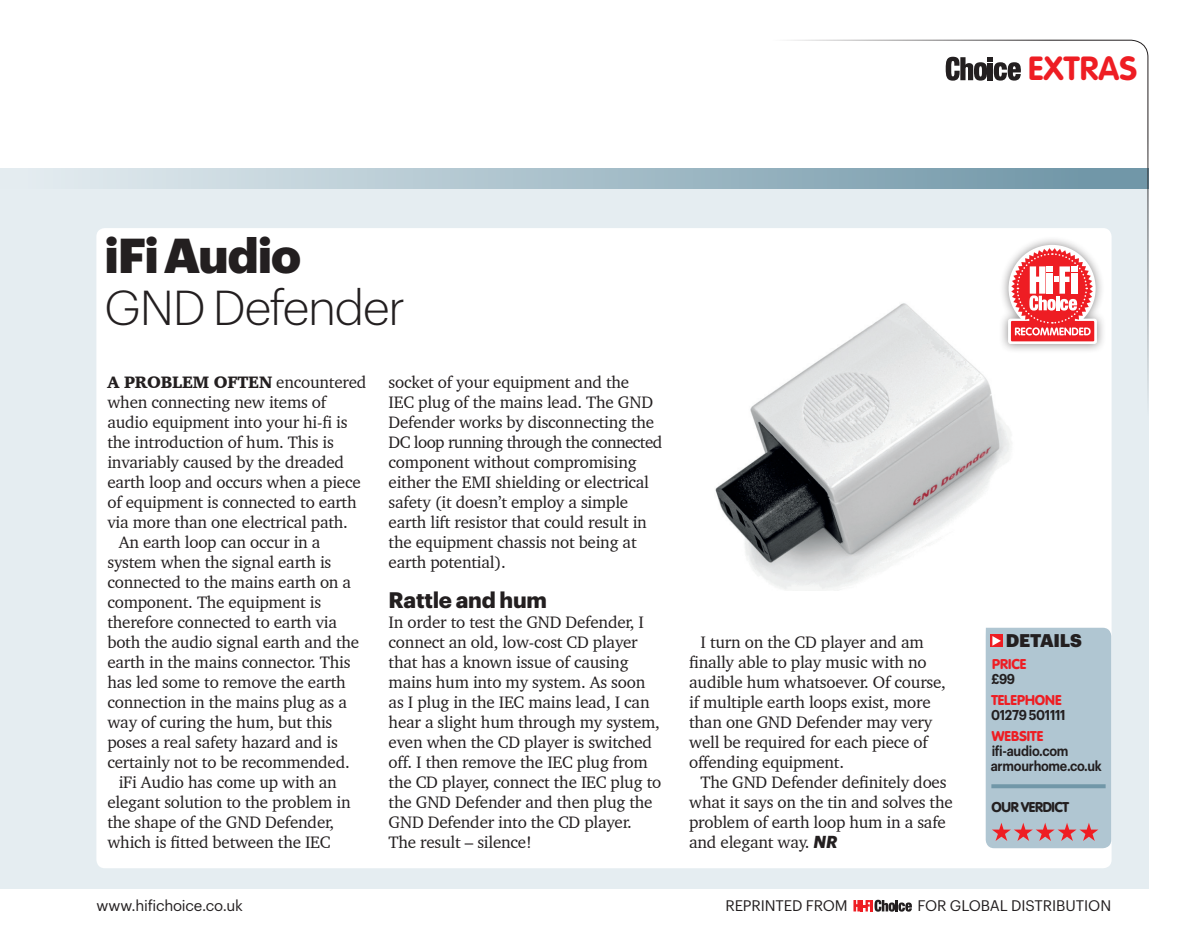
<style>
.page{position:relative;width:1191px;height:930px;background:#fff}
.page>*{position:absolute;margin:0;border:0;box-sizing:border-box;transform-origin:0 0}
.t1{font:300 48px "Graphik";letter-spacing:-.025em;color:#231f20}
.t2{font:900 48px "Graphik";letter-spacing:-.025em;color:#231f20}
.t3{font:700 33px "VAG Rounded Std";letter-spacing:.005em;color:#ee1d23}
.t4{font:700 22px "Graphik";letter-spacing:-.01em;color:#231f20}
.t5{font:900 18px "Graphik";letter-spacing:-.015em;color:#231f20}
.t6{font:17px/20px "Charter BT";letter-spacing:-.015em;color:#231f20}
.t7{font:900 17px "Charter BT";letter-spacing:-.015em;color:#231f20}
.t8{font:15px "Graphik";letter-spacing:-.01em;color:#231f20}
.t9{font:600 14px/15px "Graphik";letter-spacing:-.02em;color:#231f20;scale:.9 1}
.t10{font:900 14px "VAG Rounded Std";color:#ee1d23}
.t11{font:900 14px "VAG Rounded Std";letter-spacing:-.03em;color:#231f20}
.s1{font-weight:400}
.s2{font-family:"Graphik";font-weight:700;font-style:italic}
</style>
<div class="page">
<div style="left:0;top:168px;width:1148px;height:720px;background:#e5edf1"></div>
<svg style="left:107px;top:168px;width:606px;height:20px;background:#bacdd5"></svg>
<div style="left:96px;top:228px;width:1015px;height:640px;background:#fff;border-radius:9px"></div>
<img style="left:715px;top:475px;width:277px;height:115px">
<svg style="left:713px;top:39px;width:436px;height:436px"></svg>
<svg style="left:853px;top:900px;width:59px;height:11px"></svg>
<svg style="left:985px;top:628px;width:126px;height:220px;background:#b3c2ce"></svg>
<h2 class="t3" style="left:1028px;top:49px;width:111px">EXTRAS</h2>
<h1 class="t2" style="left:105px;top:219px;width:198px">iFi Audio</h1>
<h1 class="t1" style="left:105px;top:273px;width:302px">GND Defender</h1>
<p class="t7" style="left:107px;top:372px;width:260px">A PROBLEM OFTEN <span class="s1">encountered</span></p>
<p class="t6" style="left:107px;top:392px;width:220px">when connecting new items of</p>
<p class="t6" style="left:107px;top:412px;width:241px">audio equipment into your hi-fi is</p>
<p class="t6" style="left:107px;top:432px;width:228px">the introduction of hum. This is</p>
<p class="t6" style="left:107px;top:452px;width:238px">invariably caused by the dreaded</p>
<p class="t6" style="left:107px;top:472px;width:255px">earth loop and occurs when a piece</p>
<p class="t6" style="left:107px;top:492px;width:251px">of equipment is connected to earth</p>
<p class="t6" style="left:107px;top:512px;width:242px">via more than one electrical path.</p>
<p class="t6" style="left:119px;top:532px;width:203px">An earth loop can occur in a</p>
<p class="t6" style="left:107px;top:552px;width:225px">system when the signal earth is</p>
<p class="t6" style="left:107px;top:572px;width:245px">connected to the mains earth on a</p>
<p class="t6" style="left:107px;top:592px;width:215px">component. The equipment is</p>
<p class="t6" style="left:107px;top:612px;width:231px">therefore connected to earth via</p>
<p class="t6" style="left:107px;top:632px;width:253px">both the audio signal earth and the</p>
<p class="t6" style="left:107px;top:652px;width:244px">earth in the mains connector. This</p>
<p class="t6" style="left:107px;top:672px;width:240px">has led some to remove the earth</p>
<p class="t6" style="left:107px;top:692px;width:241px">connection in the mains plug as a</p>
<p class="t6" style="left:107px;top:712px;width:226px">way of curing the hum, but this</p>
<p class="t6" style="left:107px;top:732px;width:232px">poses a real safety hazard and is</p>
<p class="t6" style="left:107px;top:752px;width:244px">certainly not to be recommended.</p>
<p class="t6" style="left:119px;top:772px;width:219px">iFi Audio has come up with an</p>
<p class="t6" style="left:107px;top:792px;width:245px">elegant solution to the problem in</p>
<p class="t6" style="left:107px;top:812px;width:228px">the shape of the GND Defender,</p>
<p class="t6" style="left:107px;top:832px;width:225px">which is fitted between the IEC</p>
<p class="t6" style="left:389px;top:372px;width:275px">socket of your equipment and the<br>IEC plug of the mains lead. The GND Defender works by disconnecting the DC loop running through the connected component without compromising either the EMI shielding or electrical safety (it doesn’t employ a simple earth lift resistor that could result in the equipment chassis not being at earth potential).</p>
<p class="t4" style="left:389px;top:583px;width:160px">Rattle and hum</p>
<p class="t6" style="left:389px;top:612px;width:274px">In order to test the GND Defender, I connect an old, low-cost CD player that has a known issue of causing mains hum into my system. As soon as I plug in the IEC mains lead, I can hear a slight hum through my system, even when the CD player is switched off. I then remove the IEC plug from the CD player, connect the IEC plug to the GND Defender and then plug the<br>GND Defender into the CD player.<br>The result – silence!</p>
<p class="t6" style="left:689px;top:632px;width:258px;text-indent:11px">I turn on the CD player and am finally able to play music with no audible hum whatsoever. Of course, if multiple earth loops exist, more than one GND Defender may very well be required for each piece of offending equipment.</p>
<p class="t6" style="left:689px;top:772px;width:265px;text-indent:11px">The GND Defender definitely does what it says on the tin and solves the problem of earth loop hum in a safe and elegant way. <span class="s2">NR</span></p>
<p class="t5" style="left:1006px;top:627px;width:77px">DETAILS</p>
<p class="t10" style="left:992px;top:656px;width:36px">PRICE</p>
<p class="t9" style="left:991px;top:670px;width:28px">£99</p>
<p class="t10" style="left:991px;top:692px;width:72px">TELEPHONE</p>
<p class="t9" style="left:991px;top:706px;width:84px">01279 501111</p>
<p class="t10" style="left:992px;top:727px;width:52px">WEBSITE</p>
<p class="t9" style="left:990px;top:742px;width:125px">ifi-audio.com armourhome.co.uk</p>
<p class="t11" style="left:991px;top:799px;width:80px">OUR VERDICT</p>
<p class="t8" style="left:96px;top:895px;width:148px">WWW.HIFICHOICE.CO.UK</p>
<p class="t8" style="left:725px;top:895px;width:124px">REPRINTED FROM</p>
<p class="t8" style="left:917px;top:895px;width:195px">FOR GLOBAL DISTRIBUTION</p>
</div>
